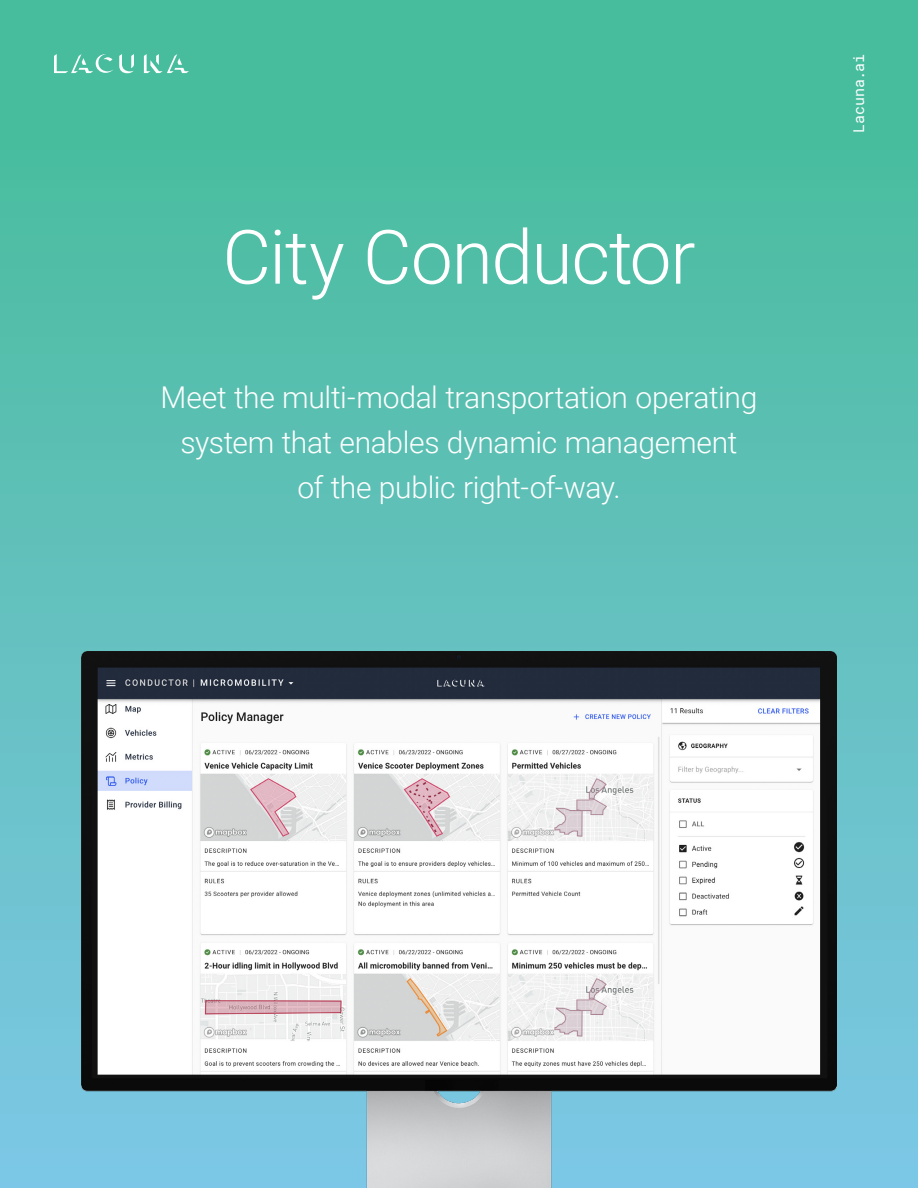
<style>
.page{position:relative;width:918px;height:1188px;background:#fff}
.page>*{position:absolute;margin:0;border:0;box-sizing:border-box;transform-origin:0 0}
.t1{font:300 75px "Roboto";letter-spacing:-.015em;color:#fff}
.Subtitle{font:300 30px/45px "Roboto";letter-spacing:-.01em;color:#fff;text-align:center}
.t2{font:15px "Roboto Mono";letter-spacing:-.005em;color:#fff}
</style>
<div class="page">
<div style="left:0;top:0;width:918px;height:1188px;background:linear-gradient(to bottom,#44bc96,#7ec7e5)"></div>
<img style="left:81px;top:651px;width:756px;height:537px">
<svg style="left:54px;top:54px;width:59px;height:19px"></svg>
<svg style="left:119px;top:54px;width:15px;height:19px"></svg>
<svg style="left:144px;top:54px;width:45px;height:19px"></svg>
<p class="t1" style="left:222px;top:204px;width:475px">City Conductor</p>
<p class="Subtitle" style="left:161px;top:374px;width:598px">Meet the multi-modal transportation operating system that enables dynamic management<br>of the public right-of-way.</p>
<p class="t2" style="left:848px;top:133px;width:80px;rotate:-90deg">Lacuna.ai</p>
</div>
